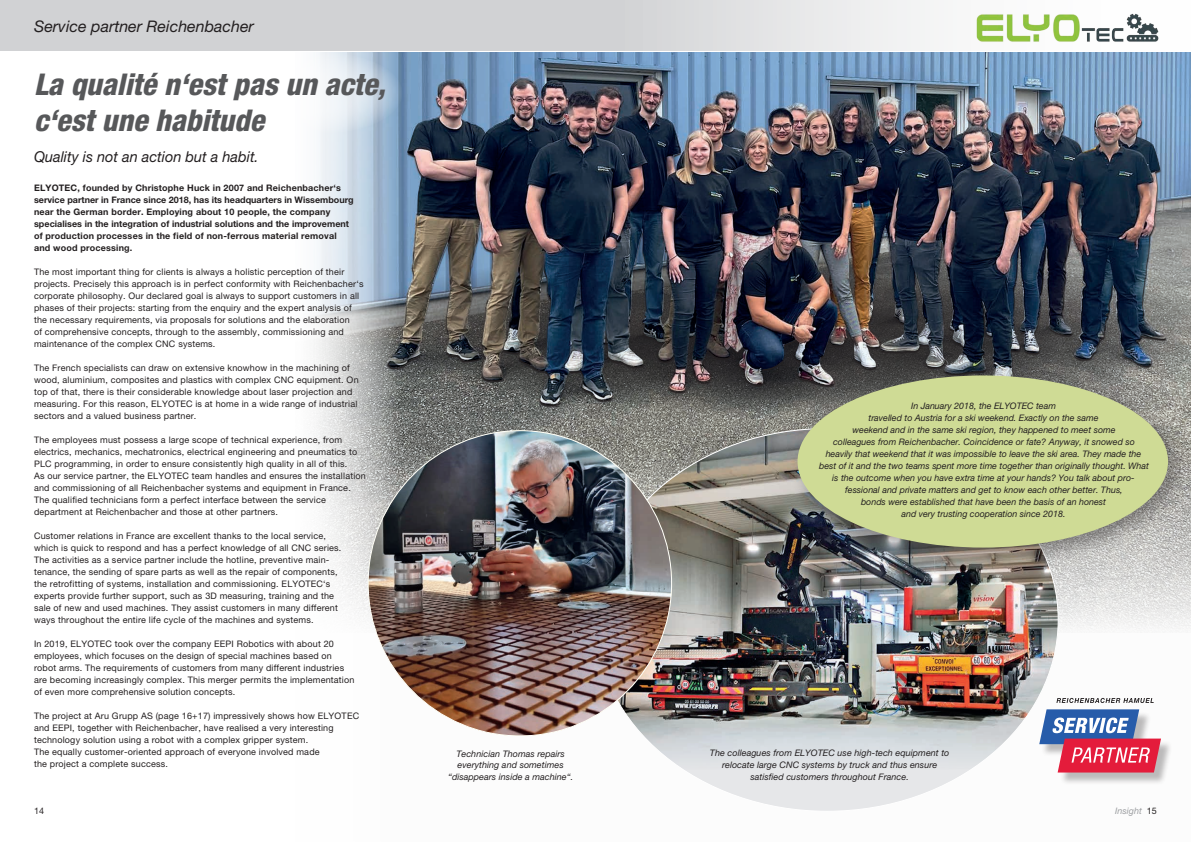
<style>
.page{position:relative;width:1191px;height:842px;background:#fff}
.page>*{position:absolute;margin:0;border:0;box-sizing:border-box;transform-origin:0 0}
.t1{font:italic 800 condensed 30px/36px "Helvetica Neue";color:#57585a}
.t2{font:italic 16px "Helvetica Neue";color:#231f20}
.t3{font:italic 15px "Helvetica Neue";color:#231f20}
.t4{font:9px/12px "Helvetica Neue";letter-spacing:.02em;color:#231f20}
.t5{font:italic 9px/12px "Helvetica Neue";color:#231f20;text-align:center}
.t6{font:700 9px/12px "Helvetica Neue";letter-spacing:.02em;color:#231f20}
.t7{font:italic 9px "Helvetica Neue";color:#9d9fa2}
.s1{font-style:normal;color:#231f20}
</style>
<div class="page">
<img style="left:313px;top:52px;width:878px;height:578px">
<svg style="left:344px;top:245px;width:847px;height:168px;background:#a3a7a9"></svg>
<div style="left:596px;top:429px;width:462px;height:382px;background:#e6e7e9;border-radius:50%"></div>
<img style="left:610px;top:429px;width:448px;height:341px">
<div style="left:1059px;top:740px;width:114px;height:45px;background:#231f20;opacity:.3"></div>
<svg style="left:1056px;top:698px;width:97px;height:5px"></svg>
<svg style="left:1039px;top:709px;width:122px;height:63px"></svg>
<img style="left:368px;top:431px;width:303px;height:305px">
<img style="left:387px;top:78px;width:779px;height:330px">
<img style="left:387px;top:78px;width:259px;height:291px">
<svg style="left:249px;top:53px;width:154px;height:80px"></svg>
<div style="left:789px;top:366px;width:401px;height:204px;background:#231f20;opacity:.4"></div>
<div style="left:797px;top:375px;width:371px;height:173px;background:#cfdb95;border-radius:50%"></div>
<svg style="left:0;top:0;width:934px;height:51px;background:#d7d8da"></svg>
<img style="left:974px;top:13px;width:188px;height:45px">
<h2 class="t2" style="left:34px;top:17px;width:221px">Service partner Reichenbacher</h2>
<h1 class="t1" style="left:34px;top:66px;width:353px">La qualité n‘est pas un acte, c‘est une habitude</h1>
<h3 class="t3" style="left:34px;top:148px;width:226px">Quality is not an action but a habit.</h3>
<p class="t6" style="left:34px;top:182px;width:321px">ELYOTEC, founded by Christophe Huck in 2007 and Reichenbacher‘s service partner in France since 2018, has its headquarters in Wissembourg near the German border. Employing about 10 people, the company specialises in the integration of industrial solutions and the improvement of production processes in the field of non-ferrous material removal and wood processing.</p>
<p class="t4" style="left:34px;top:266px;width:331px">The most important thing for clients is always a holistic perception of their projects. Precisely this approach is in perfect conformity with Reichenbacher‘s corporate philosophy. Our declared goal is always to support customers in all phases of their projects: starting from the enquiry and the expert analysis of the necessary requirements, via proposals for solutions and the elaboration<br>of comprehensive concepts, through to the assembly, commissioning and maintenance of the complex CNC systems.</p>
<p class="t4" style="left:34px;top:362px;width:326px">The French specialists can draw on extensive knowhow in the machining of wood, aluminium, composites and plastics with complex CNC equipment. On top of that, there is their considerable knowledge about laser projection and measuring. For this reason, ELYOTEC is at home in a wide range of industrial sectors and a valued business partner.</p>
<p class="t4" style="left:34px;top:434px;width:333px">The employees must possess a large scope of technical experience, from electrics, mechanics, mechatronics, electrical engineering and pneumatics to PLC programming, in order to ensure consistently high quality in all of this.<br>As our service partner, the ELYOTEC team handles and ensures the installation and commissioning of all Reichenbacher systems and equipment in France.<br>The qualified technicians form a perfect interface between the service department at Reichenbacher and those at other partners.</p>
<p class="t4" style="left:34px;top:530px;width:309px">Customer relations in France are excellent thanks to the local service, which is quick to respond and has a perfect knowledge of all CNC series.<br>The activities as a service partner include the hotline, preventive main&shy;tenance, the sending of spare parts as well as the repair of components, the retrofitting of systems, installation and commissioning. ELYOTEC‘s experts provide further support, such as 3D measuring, training and the sale of new and used machines. They assist customers in many different ways throughout the entire life cycle of the machines and systems.</p>
<p class="t4" style="left:34px;top:638px;width:322px">In 2019, ELYOTEC took over the company EEPI Robotics with about 20 employees, which focuses on the design of special machines based on robot arms. The requirements of customers from many different industries are becoming increasingly complex. This merger permits the implementation of even more comprehensive solution concepts.</p>
<p class="t4" style="left:34px;top:710px;width:327px">The project at Aru Grupp AS (page 16+17) impressively shows how ELYOTEC and EEPI, together with Reichenbacher, have realised a very interesting technology solution using a robot with a complex gripper system.<br>The equally customer-oriented approach of everyone involved made<br>the project a complete success.</p>
<p class="t5" style="left:819px;top:400px;width:331px">In January 2018, the ELYOTEC team<br>travelled to Austria for a ski weekend. Exactly on the same<br>weekend and in the same ski region, they happened to meet some<br>colleagues from Reichenbacher. Coincidence or fate? Anyway, it snowed so heavily that weekend that it was impossible to leave the ski area. They made the best of it and the two teams spent more time together than originally thought. What is the outcome when you have extra time at your hands? You talk about pro&shy;fessional and private matters and get to know each other better. Thus,<br>bonds were established that have been the basis of an honest<br>and very trusting cooperation since 2018.</p>
<p class="t5" style="left:448px;top:747px;width:127px">Technician Thomas repairs everything and sometimes “disappears inside a machine“.</p>
<p class="t5" style="left:710px;top:747px;width:241px">The colleagues from ELYOTEC use high-tech equipment to relocate large CNC systems by truck and thus ensure satisfied customers throughout France.</p>
<p class="t4" style="left:34px;top:805px;width:12px">14</p>
<p class="t7" style="left:1115px;top:806px;width:43px">Insight <span class="s1">15</span></p>
</div>
